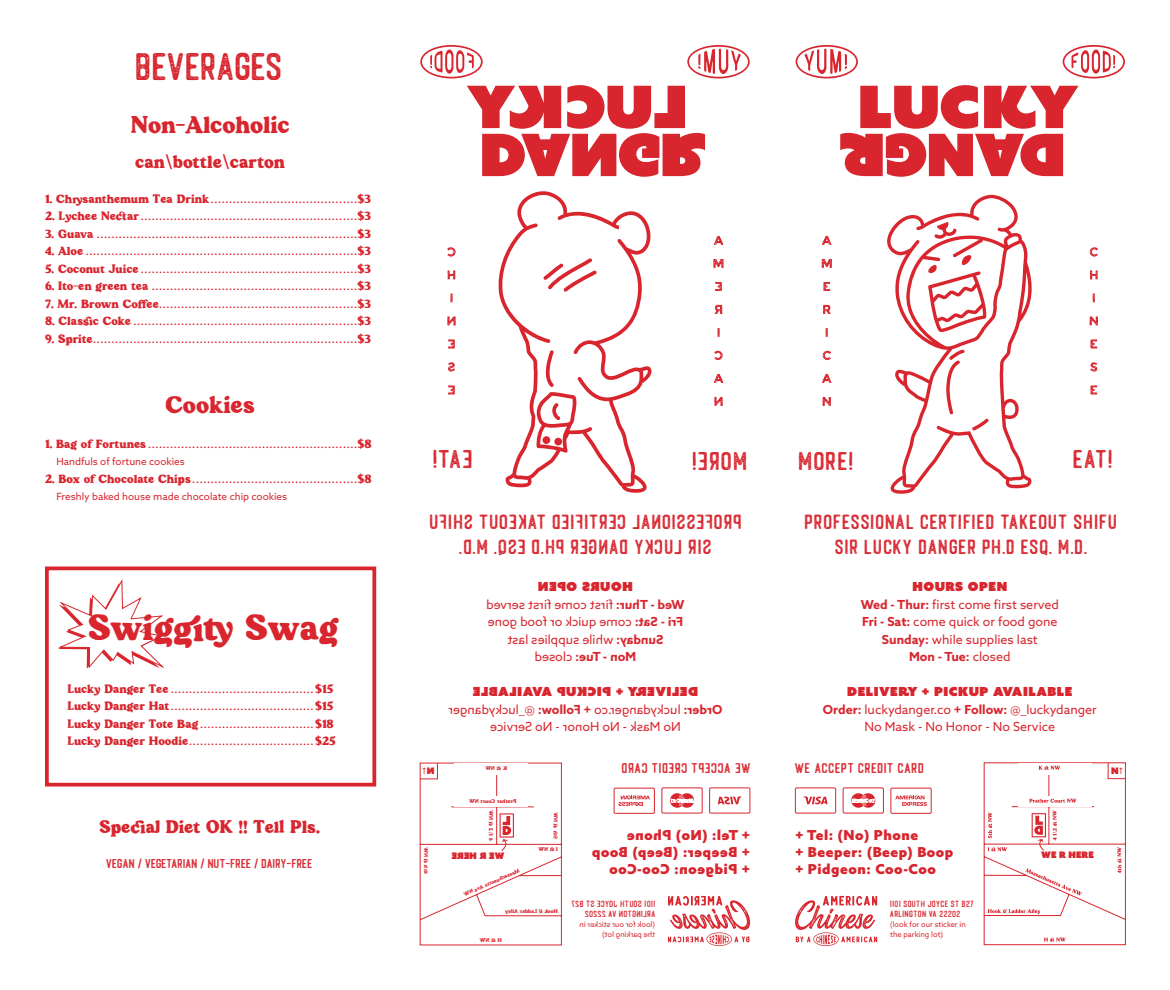
<style>
.page{position:relative;width:1170px;height:990px;background:#fff}
.page>*{position:absolute;margin:0;border:0;box-sizing:border-box;transform-origin:0 0}
.t1{font:37.5px "Sunscreen";color:#d8252e}
.t2{font:37.5px "Autogate Sans Stamp";color:#d8252e}
.t3{font:25px "Sunscreen";letter-spacing:-.005em;color:#d8252e}
.t4{font:25px "Autogate Sans Stamp";letter-spacing:.04em;color:#d8252e}
.t5{font:20px "Autogate Sans Stamp";letter-spacing:.04em;color:#d8252e}
.t6{font:18.75px "Sunscreen";color:#d8252e}
.t7{font:900 13.75px "Azo Sans";letter-spacing:.04em;color:#d8252e}
.t8{font:13.75px "Autogate Sans Stamp";letter-spacing:.04em;color:#d8252e}
.t9{font:12.5px "Azo Sans";color:#d8252e}
.t10{font:12.5px "Autogate Sans Stamp";color:#d8252e}
.t11{font:12.5px "Azo Sans Uber";letter-spacing:.04em;color:#d8252e}
.t12{font:700 12.5px "Azo Sans";color:#d8252e}
.t13{font:10px "Azo Sans";color:#d8252e}
.t14{font:9px "Azo Sans Uber";color:#d8252e}
.t15{font:8.75px "Autogate Sans Stamp";letter-spacing:.04em;color:#d8252e}
.t16{font:7.5px "Azo Sans";color:#d8252e}
.s1{font-family:"Sunscreen"}
.s2{font-weight:700}
.s3{font-weight:400}
</style>
<div class="page">
<svg style="left:58px;top:579px;width:107px;height:90px"></svg>
<svg style="left:887px;top:195px;width:145px;height:299px"></svg>
<svg style="left:840px;top:85px;width:239px;height:92px"></svg>
<svg style="left:796px;top:45px;width:62px;height:33px"></svg>
<svg style="left:1063px;top:45px;width:62px;height:33px"></svg>
<svg style="left:1090px;top:385px;width:7px;height:10px"></svg>
<svg style="left:1090px;top:362px;width:7px;height:10px"></svg>
<svg style="left:1090px;top:339px;width:7px;height:10px"></svg>
<svg style="left:1090px;top:316px;width:8px;height:9px"></svg>
<svg style="left:1093px;top:294px;width:2px;height:8px"></svg>
<svg style="left:1090px;top:270px;width:8px;height:10px"></svg>
<svg style="left:1090px;top:247px;width:8px;height:10px"></svg>
<svg style="left:823px;top:397px;width:8px;height:9px"></svg>
<svg style="left:822px;top:374px;width:10px;height:9px"></svg>
<svg style="left:823px;top:351px;width:8px;height:9px"></svg>
<svg style="left:826px;top:328px;width:2px;height:9px"></svg>
<svg style="left:823px;top:305px;width:8px;height:9px"></svg>
<svg style="left:823px;top:282px;width:7px;height:9px"></svg>
<svg style="left:822px;top:259px;width:10px;height:9px"></svg>
<svg style="left:822px;top:236px;width:10px;height:9px"></svg>
<svg style="left:467px;top:85px;width:238px;height:92px"></svg>
<div style="left:709px;top:788px;width:41px;height:25px;border:1px solid #d8252e"></div>
<svg style="left:718px;top:797px;width:23px;height:7px"></svg>
<div style="left:662px;top:788px;width:40px;height:25px;border:1px solid #d8252e"></div>
<svg style="left:670px;top:793px;width:24px;height:15px"></svg>
<div style="left:614px;top:788px;width:41px;height:26px;border:1px solid #d8252e"></div>
<svg style="left:618px;top:795px;width:32px;height:11px"></svg>
<svg style="left:687px;top:45px;width:63px;height:33px"></svg>
<svg style="left:420px;top:45px;width:63px;height:33px"></svg>
<svg style="left:448px;top:385px;width:7px;height:10px"></svg>
<svg style="left:448px;top:362px;width:7px;height:10px"></svg>
<svg style="left:448px;top:339px;width:7px;height:10px"></svg>
<svg style="left:447px;top:316px;width:9px;height:9px"></svg>
<svg style="left:450px;top:294px;width:3px;height:8px"></svg>
<svg style="left:448px;top:270px;width:7px;height:10px"></svg>
<svg style="left:447px;top:247px;width:9px;height:10px"></svg>
<svg style="left:714px;top:397px;width:9px;height:9px"></svg>
<svg style="left:714px;top:374px;width:9px;height:9px"></svg>
<svg style="left:714px;top:351px;width:9px;height:9px"></svg>
<svg style="left:717px;top:328px;width:3px;height:9px"></svg>
<svg style="left:715px;top:305px;width:7px;height:9px"></svg>
<svg style="left:715px;top:282px;width:7px;height:9px"></svg>
<svg style="left:713px;top:259px;width:11px;height:9px"></svg>
<svg style="left:714px;top:236px;width:9px;height:9px"></svg>
<svg style="left:498px;top:191px;width:154px;height:302px"></svg>
<svg style="left:552px;top:403px;width:8px;height:17px"></svg>
<svg style="left:542px;top:350px;width:12px;height:37px"></svg>
<svg style="left:543px;top:258px;width:54px;height:34px"></svg>
<svg style="left:543px;top:436px;width:19px;height:9px"></svg>
<div style="left:45px;top:567px;width:331px;height:220px;border:4px solid #d8252e"></div>
<svg style="left:668px;top:896px;width:82px;height:50px"></svg>
<div style="left:795px;top:788px;width:41px;height:25px;border:1px solid #d8252e"></div>
<svg style="left:804px;top:797px;width:24px;height:7px"></svg>
<div style="left:843px;top:788px;width:41px;height:25px;border:1px solid #d8252e"></div>
<svg style="left:851px;top:793px;width:24px;height:15px"></svg>
<div style="left:891px;top:788px;width:41px;height:26px;border:1px solid #d8252e"></div>
<svg style="left:895px;top:795px;width:32px;height:11px"></svg>
<svg style="left:795px;top:896px;width:82px;height:50px"></svg>
<svg style="left:983px;top:762px;width:143px;height:183px"></svg>
<svg style="left:419px;top:762px;width:143px;height:184px"></svg>
<p class="t2" style="left:137px;top:44px;width:149px">BEVERAGES</p>
<p class="t3" style="left:131px;top:108px;width:160px">Non-Alcoholic</p>
<p class="t6" style="left:135px;top:149px;width:151px">can/bottle/carton</p>
<p class="t9" style="left:45px;top:190px;width:328px"><span class="s1">1. Chrysanthemum Tea Drink</span>........................................<span class="s1">$3</span></p>
<p class="t9" style="left:45px;top:207px;width:328px"><span class="s1">2. Lychee Nectar</span> ...........................................................<span class="s1">$3</span></p>
<p class="t9" style="left:45px;top:225px;width:328px"><span class="s1">3. Guava</span> .......................................................................<span class="s1">$3</span></p>
<p class="t9" style="left:45px;top:242px;width:328px"><span class="s1">4. Aloe</span> ..........................................................................<span class="s1">$3</span></p>
<p class="t9" style="left:45px;top:260px;width:328px"><span class="s1">5. Coconut Juice</span> ...........................................................<span class="s1">$3</span></p>
<p class="t9" style="left:45px;top:277px;width:328px"><span class="s1">6. Ito-en green tea</span> ........................................................<span class="s1">$3</span></p>
<p class="t9" style="left:45px;top:295px;width:328px"><span class="s1">7. Mr. Brown Coffee</span>......................................................<span class="s1">$3</span></p>
<p class="t9" style="left:45px;top:312px;width:328px"><span class="s1">8. Classic Coke</span> .............................................................<span class="s1">$3</span></p>
<p class="t9" style="left:45px;top:330px;width:328px"><span class="s1">9. Sprite</span>........................................................................<span class="s1">$3</span></p>
<p class="t3" style="left:166px;top:388px;width:91px">Cookies</p>
<p class="t9" style="left:45px;top:435px;width:328px"><span class="s1">1. Bag of Fortunes</span> .........................................................<span class="s1">$8</span></p>
<p class="t13" style="left:56px;top:455px;width:130px">Handfuls of fortune cookies</p>
<p class="t9" style="left:45px;top:470px;width:328px"><span class="s1">2. Box of Chocolate Chips</span>.............................................<span class="s1">$8</span></p>
<p class="t13" style="left:56px;top:490px;width:232px">Freshly baked house made chocolate chip cookies</p>
<p class="t1" style="left:88px;top:604px;width:252px">Swiggity Swag</p>
<p class="t9" style="left:68px;top:680px;width:267px"><span class="s1">Lucky Danger Tee</span> .......................................<span class="s1">$15</span></p>
<p class="t9" style="left:68px;top:697px;width:267px"><span class="s1">Lucky Danger Hat</span>.......................................<span class="s1">$15</span></p>
<p class="t9" style="left:68px;top:715px;width:268px"><span class="s1">Lucky Danger Tote Bag</span>...............................<span class="s1">$18</span></p>
<p class="t9" style="left:68px;top:732px;width:270px"><span class="s1">Lucky Danger Hoodie</span>..................................<span class="s1">$25</span></p>
<p class="t6" style="left:99px;top:814px;width:222px">Special Diet OK !! Tell Pls.</p>
<p class="t10" style="left:107px;top:856px;width:208px">VEGAN / VEGETARIAN / NUT-FREE / DAIRY-FREE</p>
<p class="t4" style="left:799px;top:446px;width:57px">MORE!</p>
<p class="t4" style="left:1074px;top:445px;width:41px">EAT!</p>
<p class="t5" style="left:805px;top:510px;width:314px">PROFESSIONAL CERTIFIED TAKEOUT SHIFU</p>
<p class="t5" style="left:835px;top:535px;width:254px">SIR LUCKY DANGER PH.D ESQ. M.D.</p>
<p class="t11" style="left:912px;top:579px;width:96px">HOURS OPEN</p>
<p class="t9" style="left:861px;top:596px;width:200px"><span class="s2">Wed - Thur:</span> first come first served</p>
<p class="t9" style="left:862px;top:614px;width:197px"><span class="s2">Fri - Sat:</span> come quick or food gone</p>
<p class="t9" style="left:882px;top:631px;width:157px"><span class="s2">Sunday:</span> while supplies last</p>
<p class="t12" style="left:909px;top:649px;width:103px">Mon - Tue: <span class="s3">closed</span></p>
<p class="t11" style="left:847px;top:684px;width:227px">DELIVERY + PICKUP AVAILABLE</p>
<p class="t9" style="left:823px;top:701px;width:275px"><span class="s2">Order:</span> luckydanger.co <span class="s2">+ Follow:</span> @_luckydanger</p>
<p class="t9" style="left:865px;top:719px;width:192px">No Mask - No Honor - No Service</p>
<p class="t8" style="left:795px;top:760px;width:131px">WE ACCEPT CREDIT CARD</p>
<p class="t14" style="left:1111px;top:765px;width:9px">N</p>
<p class="t7" style="left:795px;top:826px;width:125px">+ Tel: (No) Phone</p>
<p class="t7" style="left:795px;top:843px;width:160px">+ Beeper: (Beep) Boop</p>
<p class="t7" style="left:795px;top:860px;width:142px">+ Pidgeon: Coo-Coo</p>
<p class="t15" style="left:890px;top:899px;width:85px">1101 SOUTH JOYCE ST B27</p>
<p class="t15" style="left:890px;top:909px;width:72px">ARLINGTON VA 22202</p>
<p class="t16" style="left:890px;top:920px;width:77px">(look for our sticker in</p>
<p class="t16" style="left:890px;top:930px;width:55px">the parking lot)</p>
<p class="t14" style="left:1041px;top:849px;width:54px">WE R HERE</p>
</div>
